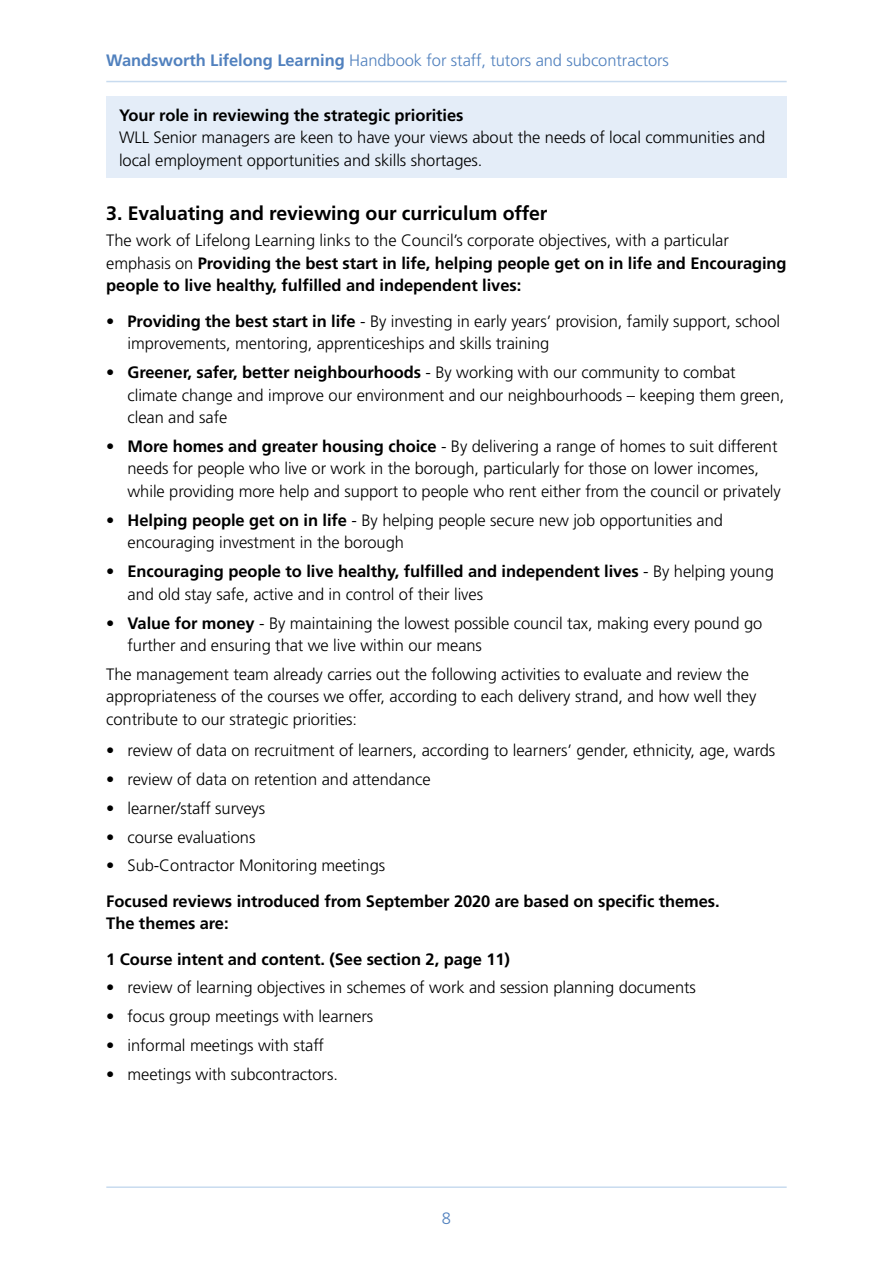
<style>
.page{position:relative;width:893px;height:1263px;background:#fff}
.page>*{position:absolute;margin:0;border:0;box-sizing:border-box;transform-origin:0 0}
.heading_3{font:700 19.5px "Frutiger LT";letter-spacing:-.005em;color:#000}
.indent_body_text{font:300 16.5px/22.5px "Frutiger LT";letter-spacing:-.005em;color:#000}
.body_text{font:700 16.5px/22.5px "Frutiger LT";letter-spacing:-.005em;color:#000}
.body_text-2{font:300 16.5px/22.5px "Frutiger LT";letter-spacing:-.005em;color:#000}
.inset_box_text{font:300 16.5px/22.5px "Frutiger LT";letter-spacing:-.005em;color:#000}
.t1{font:300 16.5px "Frutiger LT";letter-spacing:-.005em;color:#5181be}
.indent_body_text-2{font:700 16.5px "Frutiger LT";letter-spacing:-.005em;color:#000}
.inset_box_text_bold{font:700 16.5px "Frutiger LT";letter-spacing:-.005em;color:#000}
.s1{font-weight:700}
.s2{font-weight:300}
</style>
<div class="page">
<hr style="left:106px;top:1186px;width:681px;height:2px;background:#c8dbef">
<hr style="left:106px;top:81px;width:681px;height:1px;background:#c8dbef">
<div style="left:106px;top:96px;width:681px;height:82px;background:#e4edf8"></div>
<p class="t1" style="left:106px;top:50px;width:564px"><span class="s1">Wandsworth Lifelong Learning</span> Handbook for staff, tutors and subcontractors</p>
<p class="inset_box_text_bold" style="left:119px;top:105px;width:346px">Your role in reviewing the strategic priorities</p>
<p class="inset_box_text" style="left:119px;top:127px;width:648px">WLL Senior managers are keen to have your views about the needs of local communities and local employment opportunities and skills shortages.</p>
<p class="heading_3" style="left:106px;top:201px;width:443px">3. Evaluating and reviewing our curriculum offer</p>
<p class="body_text" style="left:106px;top:229px;width:682px"><span class="s2">The work of Lifelong Learning links to the Council’s corporate objectives, with a particular emphasis on</span> Providing the best start in life, helping people get on in life and Encouraging people to live healthy, fulfilled and independent lives:</p>
<p class="indent_body_text" style="left:128px;top:310px;width:654px;text-indent:-21px">• <span class="s1">Providing the best start in life</span> - By investing in early years’ provision, family support, school improvements, mentoring, apprenticeships and skills training</p>
<p class="indent_body_text" style="left:128px;top:361px;width:658px;text-indent:-21px">• <span class="s1">Greener, safer, better neighbourhoods</span> - By working with our community to combat climate change and improve our environment and our neighbourhoods – keeping them green, clean and safe</p>
<p class="indent_body_text" style="left:128px;top:435px;width:655px;text-indent:-21px">• <span class="s1">More homes and greater housing choice</span> - By delivering a range of homes to suit different needs for people who live or work in the borough, particularly for those on lower incomes, while providing more help and support to people who rent either from the council or privately</p>
<p class="indent_body_text" style="left:128px;top:509px;width:597px;text-indent:-21px">• <span class="s1">Helping people get on in life</span> - By helping people secure new job opportunities and encouraging investment in the borough</p>
<p class="indent_body_text" style="left:128px;top:560px;width:648px;text-indent:-21px">• <span class="s1">Encouraging people to live healthy, fulfilled and independent lives</span> - By helping young and old stay safe, active and in control of their lives</p>
<p class="indent_body_text" style="left:128px;top:612px;width:636px;text-indent:-21px">• <span class="s1">Value for money</span> - By maintaining the lowest possible council tax, making every pound go further and ensuring that we live within our means</p>
<p class="body_text-2" style="left:106px;top:663px;width:652px">The management team already carries out the following activities to evaluate and review the appropriateness of the courses we offer, according to each delivery strand, and how well they contribute to our strategic priorities:</p>
<p class="indent_body_text" style="left:106px;top:739px;width:671px">• review of data on recruitment of learners, according to learners’ gender, ethnicity, age, wards</p>
<p class="indent_body_text" style="left:106px;top:768px;width:326px">• review of data on retention and attendance</p>
<p class="indent_body_text" style="left:106px;top:797px;width:160px">• learner/staff surveys</p>
<p class="indent_body_text" style="left:106px;top:826px;width:151px">• course evaluations</p>
<p class="indent_body_text" style="left:106px;top:855px;width:280px">• Sub-Contractor Monitoring meetings</p>
<p class="body_text" style="left:106px;top:890px;width:615px">Focused reviews introduced from September 2020 are based on specific themes.<br>The themes are:</p>
<p class="indent_body_text-2" style="left:106px;top:949px;width:405px">1 Course intent and content. (See section 2, page 11)</p>
<p class="indent_body_text" style="left:106px;top:977px;width:591px">• review of learning objectives in schemes of work and session planning documents</p>
<p class="indent_body_text" style="left:106px;top:1005px;width:268px">• focus group meetings with learners</p>
<p class="indent_body_text" style="left:106px;top:1034px;width:219px">• informal meetings with staff</p>
<p class="indent_body_text" style="left:106px;top:1063px;width:233px">• meetings with subcontractors.</p>
<p class="t1" style="left:442px;top:1209px;width:11px">8</p>
</div>
